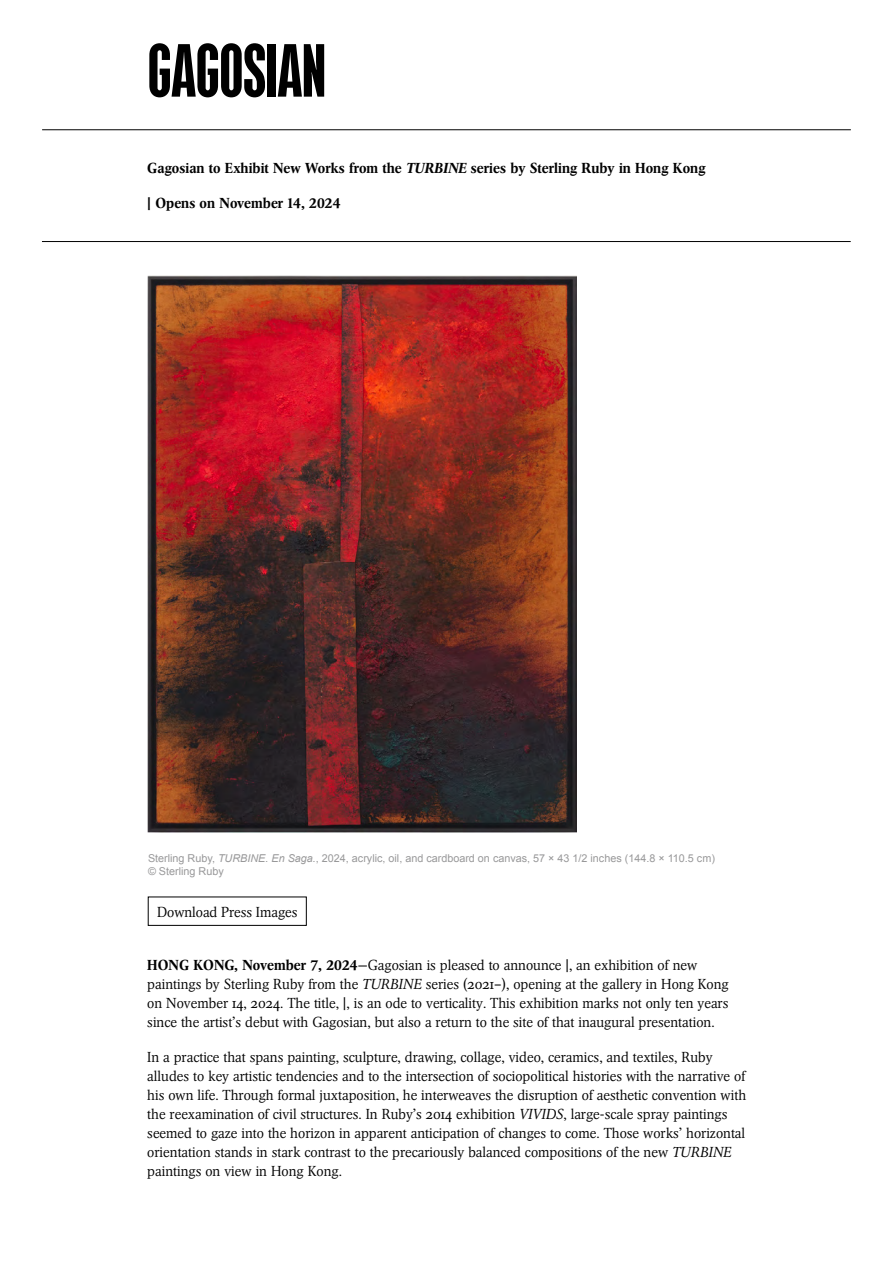
<style>
.page{position:relative;width:893px;height:1263px;background:#fff}
.page>*{position:absolute;margin:0;border:0;box-sizing:border-box;transform-origin:0 0}
.t1{font:75px "GAGOSIANHEADLINE";color:#000}
.t2{font:300 14.4px/19px "Arena New BQ";letter-spacing:.005em;color:#000}
.t3{font:500 14.4px "Arena New BQ";letter-spacing:.005em;color:#000}
.t4{font:10.8px/12.9px "Arial";color:#989899}
.s1{font-style:italic}
.s2{font-weight:500}
</style>
<div class="page">
<hr style="left:42px;top:129px;width:809px;height:1px;background:#000">
<img style="left:147px;top:275px;width:430px;height:558px">
<hr style="left:42px;top:241px;width:809px;height:1px;background:#000">
<h1 class="t1" style="left:148px;top:39px;width:180px">GAGOSIAN</h1>
<p class="t3" style="left:147px;top:159px;width:560px">Gagosian to Exhibit New Works from the <span class="s1">TURBINE</span> series by Sterling Ruby in Hong Kong</p>
<p class="t3" style="left:147px;top:194px;width:195px">| Opens on November 14, 2024</p>
<p class="t4" style="left:148px;top:852px;width:568px">Sterling Ruby, <span class="s1">TURBINE. En Saga.</span>, 2024, acrylic, oil, and cardboard on canvas, 57 × 43 1/2 inches (144.8 × 110.5 cm) © Sterling Ruby</p>
<p class="t2" style="left:157px;top:902px;width:142px">Download Press Images</p>
<p class="t2" style="left:147px;top:955px;width:583px"><span class="s2">HONG KONG, November 7, 2024</span>—Gagosian is pleased to announce |, an exhibition of new paintings by Sterling Ruby from the <span class="s1">TURBINE</span> series (2021–), opening at the gallery in Hong Kong on November 14, 2024. The title, |, is an ode to verticality. This exhibition marks not only ten years since the artist’s debut with Gagosian, but also a return to the site of that inaugural presentation.</p>
<p class="t2" style="left:147px;top:1047px;width:600px">In a practice that spans painting, sculpture, drawing, collage, video, ceramics, and textiles, Ruby alludes to key artistic tendencies and to the intersection of sociopolitical histories with the narrative of his own life. Through formal juxtaposition, he interweaves the disruption of aesthetic convention with the reexamination of civil structures. In Ruby’s 2014 exhibition <span class="s1">VIVIDS</span>, large-scale spray paintings seemed to gaze into the horizon in apparent anticipation of changes to come. Those works’ horizontal orientation stands in stark contrast to the precariously balanced compositions of the new <span class="s1">TURBINE </span>paintings on view in Hong Kong.</p>
</div>
